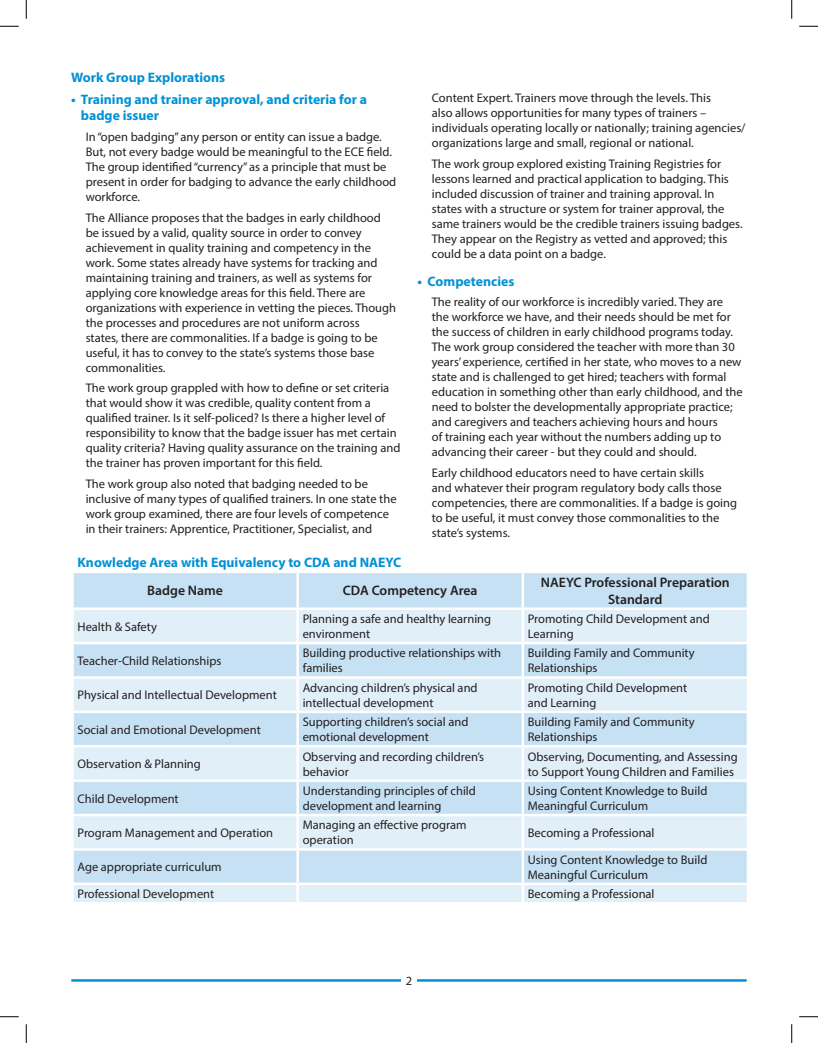
<style>
.page{position:relative;width:818px;height:1043px;background:#fff}
.page>*{position:absolute;margin:0;border:0;box-sizing:border-box;transform-origin:0 0}
.Paragraph{font:700 13.75px/16.5px "Myriad Pro";color:#0091d6}
.Section_Title{font:700 13.75px "Myriad Pro";color:#0091d6}
.Paragraph-2{font:600 13.75px/16.5px "Myriad Pro";color:#231f20;text-align:center}
.Paragraph-3{font:12.5px/15px "Myriad Pro";color:#231f20}
</style>
<div class="page">
<div style="left:74px;top:573px;width:672px;height:34px;background:#c7e1f4"></div>
<svg style="left:74px;top:610px;width:672px;height:292px;background:#d5e8f6"></svg>
<hr style="left:296px;top:573px;width:3px;height:34px;background:#fff">
<hr style="left:521px;top:573px;width:3px;height:34px;background:#fff">
<hr style="left:296px;top:610px;width:3px;height:32px;background:#fff">
<hr style="left:521px;top:610px;width:3px;height:32px;background:#fff">
<hr style="left:71px;top:642px;width:227px;height:2px;background:#fff">
<hr style="left:298px;top:642px;width:224px;height:2px;background:#fff">
<hr style="left:296px;top:644px;width:3px;height:32px;background:#fff">
<hr style="left:522px;top:642px;width:227px;height:2px;background:#fff">
<hr style="left:521px;top:644px;width:3px;height:32px;background:#fff">
<hr style="left:71px;top:676px;width:227px;height:2px;background:#fff">
<hr style="left:298px;top:676px;width:224px;height:2px;background:#fff">
<hr style="left:296px;top:678px;width:3px;height:32px;background:#fff">
<hr style="left:522px;top:676px;width:227px;height:2px;background:#fff">
<hr style="left:521px;top:678px;width:3px;height:32px;background:#fff">
<hr style="left:71px;top:710px;width:227px;height:3px;background:#fff">
<hr style="left:298px;top:710px;width:224px;height:3px;background:#fff">
<hr style="left:296px;top:713px;width:3px;height:32px;background:#fff">
<hr style="left:522px;top:710px;width:227px;height:3px;background:#fff">
<hr style="left:521px;top:713px;width:3px;height:32px;background:#fff">
<hr style="left:71px;top:745px;width:227px;height:2px;background:#fff">
<hr style="left:298px;top:745px;width:224px;height:2px;background:#fff">
<hr style="left:296px;top:747px;width:3px;height:32px;background:#fff">
<hr style="left:522px;top:745px;width:227px;height:2px;background:#fff">
<hr style="left:521px;top:747px;width:3px;height:32px;background:#fff">
<hr style="left:71px;top:779px;width:227px;height:3px;background:#fff">
<hr style="left:298px;top:779px;width:224px;height:3px;background:#fff">
<hr style="left:296px;top:782px;width:3px;height:31px;background:#fff">
<hr style="left:522px;top:779px;width:227px;height:3px;background:#fff">
<hr style="left:521px;top:782px;width:3px;height:31px;background:#fff">
<hr style="left:71px;top:813px;width:227px;height:3px;background:#fff">
<hr style="left:298px;top:813px;width:224px;height:3px;background:#fff">
<hr style="left:296px;top:816px;width:3px;height:32px;background:#fff">
<hr style="left:522px;top:813px;width:227px;height:3px;background:#fff">
<hr style="left:521px;top:816px;width:3px;height:32px;background:#fff">
<hr style="left:71px;top:848px;width:227px;height:2px;background:#fff">
<hr style="left:298px;top:848px;width:224px;height:2px;background:#fff">
<hr style="left:296px;top:850px;width:3px;height:32px;background:#fff">
<hr style="left:522px;top:848px;width:227px;height:2px;background:#fff">
<hr style="left:521px;top:850px;width:3px;height:32px;background:#fff">
<hr style="left:71px;top:882px;width:227px;height:3px;background:#fff">
<hr style="left:298px;top:882px;width:224px;height:3px;background:#fff">
<hr style="left:296px;top:885px;width:3px;height:17px;background:#fff">
<hr style="left:522px;top:882px;width:227px;height:3px;background:#fff">
<hr style="left:521px;top:885px;width:3px;height:17px;background:#fff">
<hr style="left:71px;top:979px;width:675px;height:2px;background:#0091d6">
<div style="left:401px;top:973px;width:15px;height:14px;background:#fff"></div>
<svg style="left:0;top:25px;width:19px;height:2px"></svg>
<svg style="left:799px;top:25px;width:19px;height:2px"></svg>
<svg style="left:0;top:1016px;width:19px;height:1px"></svg>
<svg style="left:799px;top:1016px;width:19px;height:1px"></svg>
<svg style="left:25px;top:0;width:2px;height:19px"></svg>
<svg style="left:25px;top:1024px;width:2px;height:18px"></svg>
<svg style="left:791px;top:0;width:1px;height:19px"></svg>
<svg style="left:791px;top:1024px;width:1px;height:18px"></svg>
<p class="Section_Title" style="left:71px;top:68px;width:155px">Work Group Explorations</p>
<p class="Paragraph" style="left:81px;top:90px;width:287px;text-indent:-10px">• Training and trainer approval, and criteria for a badge issuer</p>
<p class="Paragraph-3" style="left:86px;top:129px;width:312px">In “open badging” any person or entity can issue a badge.<br>But, not every badge would be meaningful to the ECE field.<br>The group identified “currency” as a principle that must be present in order for badging to advance the early childhood workforce.</p>
<p class="Paragraph-3" style="left:86px;top:210px;width:312px">The Alliance proposes that the badges in early childhood be issued by a valid, quality source in order to convey achievement in quality training and competency in the work. Some states already have systems for tracking and maintaining training and trainers, as well as systems for applying core knowledge areas for this field. There are organizations with experience in vetting the pieces. Though the processes and procedures are not uniform across<br>states, there are commonalities. If a badge is going to be useful, it has to convey to the state’s systems those base commonalities.</p>
<p class="Paragraph-3" style="left:86px;top:380px;width:316px">The work group grappled with how to define or set criteria that would show it was credible, quality content from a qualified trainer. Is it self-policed? Is there a higher level of responsibility to know that the badge issuer has met certain quality criteria? Having quality assurance on the training and the trainer has proven important for this field.</p>
<p class="Paragraph-3" style="left:86px;top:476px;width:312px">The work group also noted that badging needed to be inclusive of many types of qualified trainers. In one state the work group examined, there are four levels of competence in their trainers: Apprentice, Practitioner, Specialist, and</p>
<p class="Paragraph-3" style="left:432px;top:90px;width:315px">Content Expert. Trainers move through the levels. This<br>also allows opportunities for many types of trainers – individuals operating locally or nationally; training agencies/ organizations large and small, regional or national.</p>
<p class="Paragraph-3" style="left:432px;top:156px;width:312px">The work group explored existing Training Registries for lessons learned and practical application to badging. This included discussion of trainer and training approval. In states with a structure or system for trainer approval, the same trainers would be the credible trainers issuing badges.<br>They appear on the Registry as vetted and approved; this could be a data point on a badge.</p>
<p class="Paragraph" style="left:417px;top:272px;width:98px">• Competencies</p>
<p class="Paragraph-3" style="left:432px;top:294px;width:312px">The reality of our workforce is incredibly varied. They are the workforce we have, and their needs should be met for the success of children in early childhood programs today.<br>The work group considered the teacher with more than 30 years’ experience, certified in her state, who moves to a new state and is challenged to get hired; teachers with formal education in something other than early childhood, and the need to bolster the developmentally appropriate practice; and caregivers and teachers achieving hours and hours<br>of training each year without the numbers adding up to advancing their career - but they could and should.</p>
<p class="Paragraph-3" style="left:432px;top:465px;width:307px">Early childhood educators need to have certain skills<br>and whatever their program regulatory body calls those competencies, there are commonalities. If a badge is going to be useful, it must convey those commonalities to the state’s systems.</p>
<p class="Section_Title" style="left:78px;top:553px;width:325px">Knowledge Area with Equivalency to CDA and NAEYC</p>
<p class="Paragraph-2" style="left:147px;top:582px;width:77px">Badge Name</p>
<p class="Paragraph-2" style="left:343px;top:582px;width:136px">CDA Competency Area</p>
<p class="Paragraph-2" style="left:541px;top:574px;width:190px">NAEYC Professional Preparation<br>Standard</p>
<p class="Paragraph-3" style="left:78px;top:618px;width:81px">Health &amp; Safety</p>
<p class="Paragraph-3" style="left:302px;top:611px;width:190px">Planning a safe and healthy learning environment</p>
<p class="Paragraph-3" style="left:528px;top:611px;width:184px">Promoting Child Development and<br>Learning</p>
<p class="Paragraph-3" style="left:78px;top:653px;width:145px">Teacher-Child Relationships</p>
<p class="Paragraph-3" style="left:302px;top:645px;width:200px">Building productive relationships with families</p>
<p class="Paragraph-3" style="left:528px;top:645px;width:168px">Building Family and Community<br>Relationships</p>
<p class="Paragraph-3" style="left:78px;top:687px;width:201px">Physical and Intellectual Development</p>
<p class="Paragraph-3" style="left:302px;top:680px;width:176px">Advancing children’s physical and intellectual development</p>
<p class="Paragraph-3" style="left:528px;top:680px;width:161px">Promoting Child Development and Learning</p>
<p class="Paragraph-3" style="left:78px;top:722px;width:185px">Social and Emotional Development</p>
<p class="Paragraph-3" style="left:302px;top:714px;width:167px">Supporting children’s social and emotional development</p>
<p class="Paragraph-3" style="left:528px;top:714px;width:168px">Building Family and Community<br>Relationships</p>
<p class="Paragraph-3" style="left:78px;top:756px;width:125px">Observation &amp; Planning</p>
<p class="Paragraph-3" style="left:302px;top:748px;width:183px">Observing and recording children’s behavior</p>
<p class="Paragraph-3" style="left:528px;top:748px;width:211px">Observing, Documenting, and Assessing to Support Young Children and Families</p>
<p class="Paragraph-3" style="left:78px;top:790px;width:103px">Child Development</p>
<p class="Paragraph-3" style="left:302px;top:783px;width:175px">Understanding principles of child development and learning</p>
<p class="Paragraph-3" style="left:528px;top:783px;width:181px">Using Content Knowledge to Build<br>Meaningful Curriculum</p>
<p class="Paragraph-3" style="left:78px;top:825px;width:197px">Program Management and Operation</p>
<p class="Paragraph-3" style="left:302px;top:817px;width:165px">Managing an effective program operation</p>
<p class="Paragraph-3" style="left:528px;top:825px;width:128px">Becoming a Professional</p>
<p class="Paragraph-3" style="left:78px;top:859px;width:146px">Age appropriate curriculum</p>
<p class="Paragraph-3" style="left:528px;top:852px;width:181px">Using Content Knowledge to Build<br>Meaningful Curriculum</p>
<p class="Paragraph-3" style="left:78px;top:886px;width:138px">Professional Development</p>
<p class="Paragraph-3" style="left:528px;top:886px;width:128px">Becoming a Professional</p>
<p class="Paragraph-3" style="left:406px;top:973px;width:8px">2</p>
</div>
